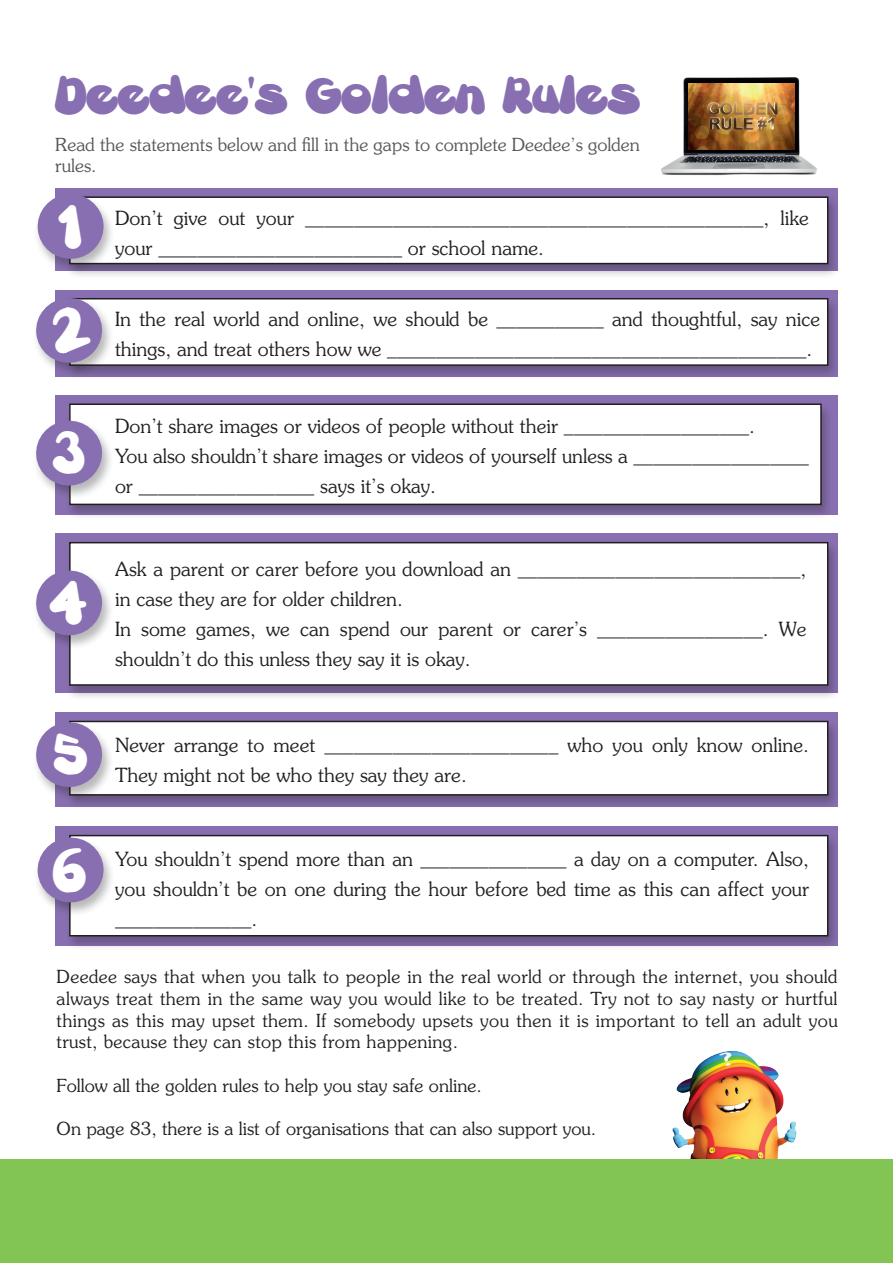
<style>
.page{position:relative;width:893px;height:1263px;background:#fff}
.page>*{position:absolute;margin:0;border:0;box-sizing:border-box;transform-origin:0 0}
.t1{font:37.5px "Gretoon";color:#886fb1}
.t2{font:300 19.5px/30px "Souvenir Std";color:#231f20}
.t3{font:300 18px/21.6px "Souvenir Std";color:#231f20;text-align:justify}
.t4{font:300 18px/21.6px "Souvenir Std";color:#57585a}
</style>
<div class="page">
<div style="left:0;top:1159px;width:893px;height:104px;background:#83c555"></div>
<div style="left:55px;top:188px;width:783px;height:83px;background:#886fb1"></div>
<div style="left:65px;top:195px;width:775px;height:84px;background:#231f20;opacity:.32"></div>
<div style="left:70px;top:197px;width:758px;height:67px;background:#fff"></div>
<div style="left:69px;top:196px;width:759px;height:68px;border:2px solid #231f20"></div>
<img style="left:672px;top:1051px;width:125px;height:108px">
<div style="left:55px;top:290px;width:783px;height:87px;background:#886fb1"></div>
<div style="left:65px;top:296px;width:775px;height:85px;background:#231f20;opacity:.32"></div>
<div style="left:70px;top:299px;width:758px;height:66px;background:#fff"></div>
<div style="left:69px;top:298px;width:759px;height:68px;border:2px solid #231f20"></div>
<div style="left:55px;top:395px;width:783px;height:119px;background:#886fb1"></div>
<div style="left:65px;top:402px;width:769px;height:118px;background:#231f20;opacity:.32"></div>
<div style="left:70px;top:404px;width:751px;height:100px;background:#fff"></div>
<div style="left:69px;top:403px;width:753px;height:102px;border:2px solid #231f20"></div>
<div style="left:55px;top:534px;width:783px;height:159px;background:#886fb1"></div>
<div style="left:65px;top:540px;width:775px;height:161px;background:#231f20;opacity:.32"></div>
<div style="left:70px;top:543px;width:758px;height:142px;background:#fff"></div>
<div style="left:69px;top:542px;width:759px;height:144px;border:2px solid #231f20"></div>
<div style="left:55px;top:712px;width:783px;height:95px;background:#886fb1"></div>
<div style="left:65px;top:719px;width:775px;height:91px;background:#231f20;opacity:.32"></div>
<div style="left:70px;top:721px;width:758px;height:74px;background:#fff"></div>
<div style="left:69px;top:721px;width:759px;height:74px;border:2px solid #231f20"></div>
<div style="left:55px;top:826px;width:783px;height:120px;background:#886fb1"></div>
<div style="left:65px;top:833px;width:775px;height:118px;background:#231f20;opacity:.32"></div>
<div style="left:70px;top:835px;width:758px;height:101px;background:#fff"></div>
<div style="left:69px;top:835px;width:759px;height:101px;border:2px solid #231f20"></div>
<div style="left:33px;top:193px;width:82px;height:80px;background:#231f20;opacity:.32"></div>
<div style="left:32px;top:297px;width:82px;height:80px;background:#231f20;opacity:.32"></div>
<div style="left:32px;top:420px;width:82px;height:80px;background:#231f20;opacity:.32"></div>
<div style="left:32px;top:569px;width:82px;height:81px;background:#231f20;opacity:.32"></div>
<div style="left:32px;top:721px;width:82px;height:81px;background:#231f20;opacity:.32"></div>
<div style="left:33px;top:836px;width:82px;height:81px;background:#231f20;opacity:.32"></div>
<img style="left:643px;top:77px;width:195px;height:119px">
<img style="left:689px;top:84px;width:105px;height:65px">
<svg style="left:36px;top:193px;width:69px;height:67px"></svg>
<svg style="left:35px;top:296px;width:68px;height:68px"></svg>
<svg style="left:35px;top:419px;width:68px;height:68px"></svg>
<svg style="left:35px;top:569px;width:68px;height:68px"></svg>
<svg style="left:35px;top:721px;width:68px;height:67px"></svg>
<svg style="left:36px;top:836px;width:69px;height:68px"></svg>
<p class="t1" style="left:55px;top:73px;width:586px">Deedee’s Golden Rules</p>
<p class="t4" style="left:55px;top:134px;width:586px">Read the statements below and fill in the gaps to complete Deedee’s golden rules.</p>
<p class="t2" style="left:115px;top:203px;width:695px">Don’t give out your _______________________________________________, like your _________________________ or school name.</p>
<p class="t2" style="left:115px;top:304px;width:707px">In the real world and online, we should be ___________ and thoughtful, say nice things, and treat others how we ___________________________________________.</p>
<p class="t2" style="left:115px;top:411px;width:641px">Don’t share images or videos of people without their ___________________.</p>
<p class="t2" style="left:115px;top:441px;width:695px">You also shouldn’t share images or videos of yourself unless a __________________ or __________________ says it’s okay.</p>
<p class="t2" style="left:115px;top:554px;width:693px">Ask a parent or carer before you download an _____________________________, in case they are for older children.</p>
<p class="t2" style="left:115px;top:614px;width:693px">In some games, we can spend our parent or carer’s _________________. We shouldn’t do this unless they say it is okay.</p>
<p class="t2" style="left:115px;top:730px;width:695px">Never arrange to meet ________________________ who you only know online.<br>They might not be who they say they are.</p>
<p class="t2" style="left:115px;top:844px;width:695px;text-align:justify">You shouldn’t spend more than an _______________ a day on a computer. Also, you shouldn’t be on one during the hour before bed time as this can affect your ______________.</p>
<p class="t3" style="left:57px;top:966px;width:782px">Deedee says that when you talk to people in the real world or through the internet, you should always treat them in the same way you would like to be treated. Try not to say nasty or hurtful things as this may upset them. If somebody upsets you then it is important to tell an adult you trust, because they can stop this from happening.</p>
<p class="t3" style="left:57px;top:1074px;width:427px">Follow all the golden rules to help you stay safe online.</p>
<p class="t3" style="left:57px;top:1117px;width:541px">On page 83, there is a list of organisations that can also support you.</p>
</div>
